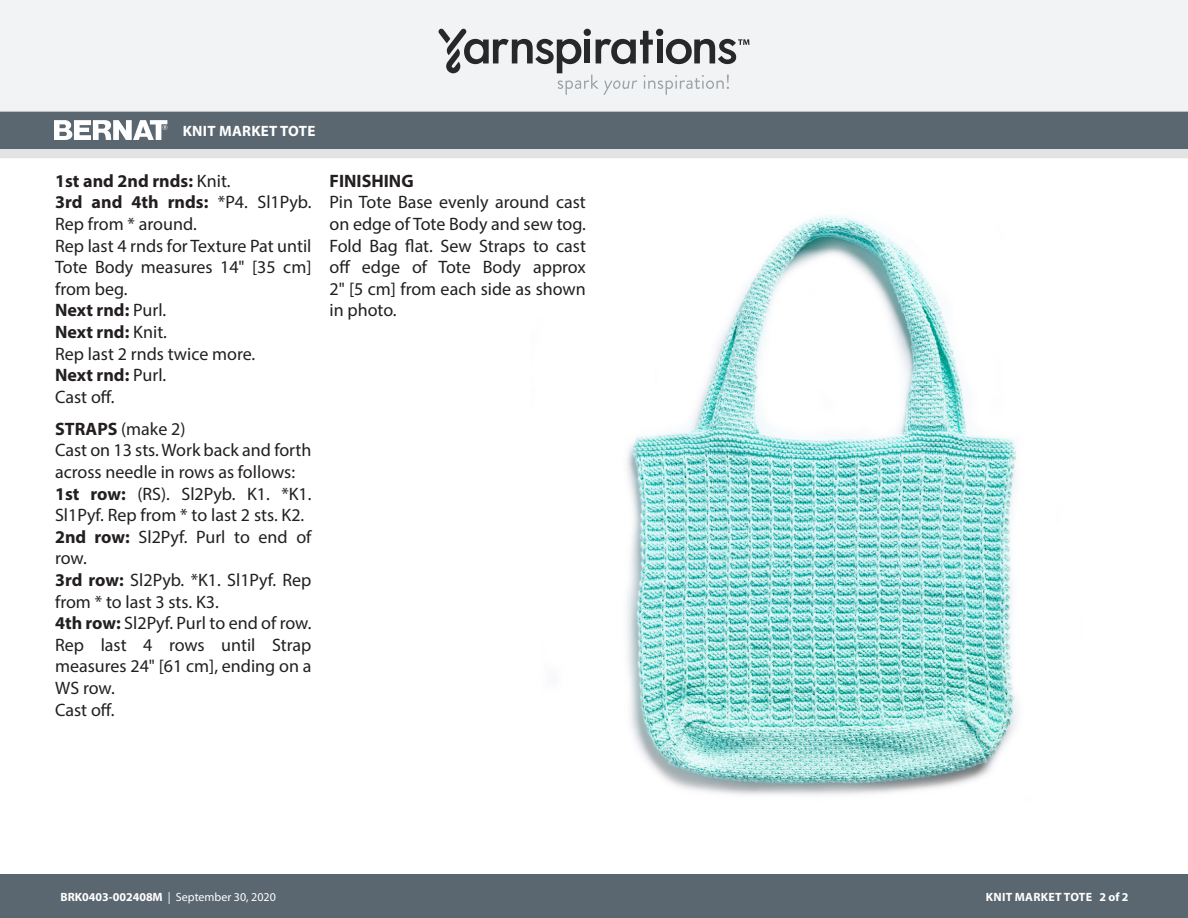
<style>
.page{position:relative;width:1188px;height:918px;background:#fff}
.page>*{position:absolute;margin:0;border:0;box-sizing:border-box;transform-origin:0 0}
.Body{font:18px/21.6px "Myriad Pro";color:#231f20;text-align:justify}
.Instructions{font:18px/21.6px "Myriad Pro";color:#231f20}
.Instructions-2{font:700 18px "Myriad Pro";color:#231f20}
.t1{font:700 15px "Myriad Pro";letter-spacing:.02em;color:#fff}
.t2{font:12px "Myriad Pro";color:#fff}
.t3{font:700 12px "Myriad Pro";letter-spacing:.02em;color:#fff}
.s1{font-weight:400}
.s2{font-weight:700}
</style>
<div class="page">
<div style="left:0;top:875px;width:1188px;height:43px;background:#5a6670"></div>
<div style="left:0;top:149px;width:1188px;height:9px;background:#e4e3e3"></div>
<div style="left:0;top:111px;width:1188px;height:38px;background:#5a6670"></div>
<div style="left:0;top:0;width:1188px;height:112px;background:#f2f3f4"></div>
<svg style="left:438px;top:29px;width:311px;height:66px"></svg>
<svg style="left:54px;top:120px;width:113px;height:20px"></svg>
<img style="left:626px;top:215px;width:391px;height:580px">
<p class="t1" style="left:183px;top:121px;width:134px">KNIT MARKET TOTE</p>
<p class="Instructions-2" style="left:55px;top:169px;width:177px">1st and 2nd rnds: <span class="s1">Knit.</span></p>
<p class="Instructions" style="left:55px;top:191px;width:258px"><span class="s2">3rd and 4th rnds:</span> *P4. Sl1Pyb.<br>Rep from * around.</p>
<p class="Body" style="left:55px;top:234px;width:258px">Rep last 4 rnds for Texture Pat until Tote Body measures 14" [35 cm] from beg.</p>
<p class="Instructions-2" style="left:55px;top:299px;width:113px">Next rnd: <span class="s1">Purl.</span></p>
<p class="Instructions-2" style="left:55px;top:320px;width:113px">Next rnd: <span class="s1">Knit.</span></p>
<p class="Body" style="left:55px;top:342px;width:202px">Rep last 2 rnds twice more.</p>
<p class="Instructions-2" style="left:55px;top:363px;width:113px">Next rnd: <span class="s1">Purl.</span></p>
<p class="Body" style="left:55px;top:386px;width:61px">Cast off.</p>
<p class="Instructions" style="left:55px;top:418px;width:132px"><span class="s2">STRAPS</span> (make 2)</p>
<p class="Body" style="left:55px;top:439px;width:258px">Cast on 13 sts. Work back and forth across needle in rows as follows:</p>
<p class="Instructions" style="left:55px;top:483px;width:258px"><span class="s2">1st row:</span> (RS). Sl2Pyb. K1. *K1.<br>Sl1Pyf. Rep from * to last 2 sts. K2.</p>
<p class="Instructions" style="left:55px;top:526px;width:258px"><span class="s2">2nd row:</span> Sl2Pyf. Purl to end of row.</p>
<p class="Instructions" style="left:55px;top:569px;width:258px"><span class="s2">3rd row:</span> Sl2Pyb. *K1. Sl1Pyf. Rep from * to last 3 sts. K3.</p>
<p class="Instructions" style="left:55px;top:612px;width:258px"><span class="s2">4th row:</span> Sl2Pyf. Purl to end of row.</p>
<p class="Body" style="left:55px;top:634px;width:258px">Rep last 4 rows until Strap measures 24" [61 cm], ending on a WS row.</p>
<p class="Body" style="left:55px;top:699px;width:61px">Cast off.</p>
<p class="Instructions-2" style="left:330px;top:169px;width:86px">FINISHING</p>
<p class="Body" style="left:330px;top:191px;width:258px">Pin Tote Base evenly around cast on edge of Tote Body and sew tog.</p>
<p class="Body" style="left:330px;top:234px;width:258px">Fold Bag flat. Sew Straps to cast off edge of Tote Body approx 2" [5 cm] from each side as shown in photo.</p>
<p class="t2" style="left:60px;top:889px;width:217px"><span class="s2">BRK0403-002408M</span> | September 30, 2020</p>
<p class="t3" style="left:986px;top:889px;width:144px">KNIT MARKET TOTE 2 of 2</p>
</div>
